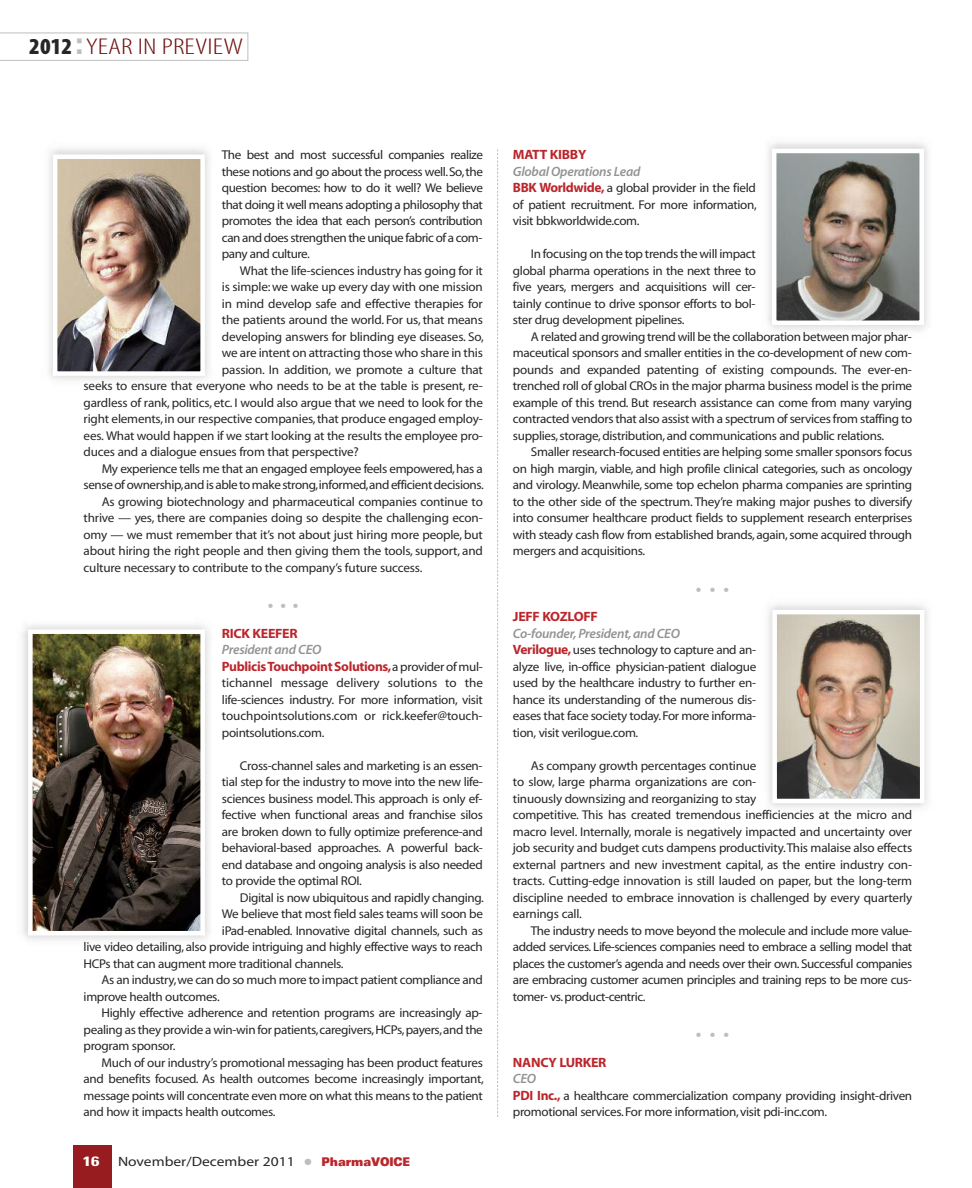
<style>
.page{position:relative;width:972px;height:1188px;background:#fff}
.page>*{position:absolute;margin:0;border:0;box-sizing:border-box;transform-origin:0 0}
.t1{font:22.95px "Myriad MM 215 wt 300 wd";color:#6f100f;scale:1.35 1}
.t2{font:18px "Myriad MM 565 wt 600 wd";color:#bebebe}
.t3{font:13.5px "Myriad MM 700 wt 600 wd";letter-spacing:-.02em;color:#bb262c}
.t4{font:13.5px "Myriad MM It 565 wt 600 wd";letter-spacing:-.02em;color:#939393}
.t5{font:13.5px "Myriad MM 400 wt 600 wd";color:#272627;scale:1.15 1}
.t6{font:700 condensed 13.5px "Univers";color:#fff;scale:1.4 1}
.t7{font:12.75px/16.5px "Myriad MM 400 wt 600 wd";letter-spacing:-.025em;color:#272627;text-align:justify}
.s1{font-family:"Myriad MM 830 wt 300 wd";color:#272627}
.s2{font-family:"Impact";font-size:30px;color:#bebebe}
.s3{font-family:"Myriad MM 400 wt 600 wd";font-size:12.75px;color:#272627}
.s4{color:#bebebe}
.s5{font-family:"Univers";font-weight:900;font-stretch:expanded;font-size:12px;color:#bb262c}
.s6{font-family:"Myriad MM 700 wt 600 wd";font-size:13.5px;color:#bb262c}
</style>
<div class="page">
<div style="left:73px;top:1145px;width:39px;height:43px;background:#961c20"></div>
<svg style="left:0;top:33px;width:248px;height:28px"></svg>
<img style="left:777px;top:154px;width:142px;height:166px">
<div style="left:772px;top:149px;width:152px;height:176px;border:4px solid #fff"></div>
<img style="left:33px;top:634px;width:167px;height:296px">
<div style="left:28px;top:629px;width:177px;height:306px;border:4px solid #fff"></div>
<img style="left:58px;top:160px;width:142px;height:211px">
<div style="left:53px;top:155px;width:152px;height:221px;border:4px solid #fff"></div>
<img style="left:777px;top:615px;width:142px;height:183px">
<div style="left:772px;top:610px;width:152px;height:193px;border:4px solid #fff"></div>
<svg style="left:497px;top:149px;width:1px;height:968px"></svg>
<h1 class="t1" style="left:29px;top:38px;width:160px"><span class="s1">2012</span> <span class="s2">:</span>YEAR IN PREVIEW</h1>
<p class="t7" style="left:222px;top:148px;width:263px">The best and most successful companies realize these notions and go about the process well.So,the question becomes: how to do it well? We believe that doing it well means adopting a philosophy that promotes the idea that each person’s contribution can and does strengthen the unique fabric of a com&shy;pany and culture.</p>
<p class="t7" style="left:240px;top:263px;width:244px">What the life-sciences industry has going for it</p>
<p class="t7" style="left:222px;top:280px;width:263px">is simple:we wake up every day with one mission</p>
<p class="t7" style="left:222px;top:296px;width:263px">in mind develop safe and effective therapies for</p>
<p class="t7" style="left:222px;top:313px;width:263px">the patients around the world. For us, that means</p>
<p class="t7" style="left:222px;top:329px;width:263px">developing answers for blinding eye diseases. So,</p>
<p class="t7" style="left:222px;top:346px;width:263px">we are intent on attracting those who share in this</p>
<p class="t7" style="left:222px;top:362px;width:263px">passion. In addition, we promote a culture that</p>
<p class="t7" style="left:84px;top:379px;width:401px">seeks to ensure that everyone who needs to be at the table is present, re-</p>
<p class="t7" style="left:84px;top:395px;width:401px">gardless of rank, politics, etc. I would also argue that we need to look for the</p>
<p class="t7" style="left:84px;top:412px;width:401px">right elements,in our respective companies,that produce engaged employ-</p>
<p class="t7" style="left:84px;top:428px;width:401px">ees. What would happen if we start looking at the results the employee pro-</p>
<p class="t7" style="left:84px;top:445px;width:277px">duces and a dialogue ensues from that perspective?</p>
<p class="t7" style="left:102px;top:461px;width:383px">My experience tells me that an engaged employee feels empowered,has a</p>
<p class="t7" style="left:84px;top:478px;width:402px">senseofownership,andisabletomakestrong,informed,andefficientdecisions.</p>
<p class="t7" style="left:102px;top:494px;width:383px">As growing biotechnology and pharmaceutical companies continue to</p>
<p class="t7" style="left:84px;top:511px;width:401px">thrive — yes, there are companies doing so despite the challenging econ-</p>
<p class="t7" style="left:84px;top:527px;width:401px">omy — we must remember that it’s not about just hiring more people, but</p>
<p class="t7" style="left:84px;top:544px;width:401px">about hiring the right people and then giving them the tools, support, and</p>
<p class="t7" style="left:84px;top:560px;width:340px">culture necessary to contribute to the company’s future success.</p>
<h2 class="t2" style="left:268px;top:600px;width:32px">•••</h2>
<p class="t3" style="left:222px;top:628px;width:77px">RICK KEEFER</p>
<p class="t4" style="left:222px;top:645px;width:101px">President and CEO</p>
<p class="t3" style="left:222px;top:661px;width:262px">PublicisTouchpointSolutions,<span class="s3">a provider of mul-</span></p>
<p class="t7" style="left:222px;top:676px;width:263px">tichannel message delivery solutions to the life-sciences industry. For more information, visit touchpointsolutions.com or rick.keefer@touch&shy;pointsolutions.com.</p>
<p class="t7" style="left:222px;top:758px;width:263px;text-indent:18px">Cross-channel sales and marketing is an essen&shy;tial step for the industry to move into the new life&shy;sciences business model. This approach is only ef&shy;fective when functional areas and franchise silos are broken down to fully optimize preference-and behavioral-based approaches. A powerful back&shy;end database and ongoing analysis is also needed to provide the optimal ROI.</p>
<p class="t7" style="left:240px;top:890px;width:245px">Digital is now ubiquitous and rapidly changing.</p>
<p class="t7" style="left:222px;top:907px;width:263px">We believe that most field sales teams will soon be</p>
<p class="t7" style="left:222px;top:923px;width:263px">iPad-enabled. Innovative digital channels, such as</p>
<p class="t7" style="left:84px;top:940px;width:401px">live video detailing, also provide intriguing and highly effective ways to reach</p>
<p class="t7" style="left:84px;top:956px;width:262px">HCPs that can augment more traditional channels.</p>
<p class="t7" style="left:102px;top:973px;width:383px">As an industry,we can do so much more to impact patient compliance and</p>
<p class="t7" style="left:84px;top:989px;width:138px">improve health outcomes.</p>
<p class="t7" style="left:102px;top:1006px;width:382px">Highly effective adherence and retention programs are increasingly ap-</p>
<p class="t7" style="left:84px;top:1022px;width:401px">pealing as they provide a win-win for patients,caregivers,HCPs,payers,and the</p>
<p class="t7" style="left:84px;top:1039px;width:93px">program sponsor.</p>
<p class="t7" style="left:102px;top:1055px;width:383px">Much of our industry’s promotional messaging has been product features</p>
<p class="t7" style="left:84px;top:1072px;width:402px">and benefits focused. As health outcomes become increasingly important,</p>
<p class="t7" style="left:84px;top:1088px;width:401px">message points will concentrate even more on what this means to the patient</p>
<p class="t7" style="left:84px;top:1105px;width:194px">and how it impacts health outcomes.</p>
<p class="t6" style="left:83px;top:1156px;width:13px">16</p>
<p class="t5" style="left:118px;top:1156px;width:256px">November/December 2011 <span class="s4">●</span> <span class="s5">PharmaVOICE</span></p>
<p class="t3" style="left:513px;top:150px;width:75px">MATT KIBBY</p>
<p class="t4" style="left:513px;top:166px;width:129px">Global Operations Lead</p>
<p class="t7" style="left:513px;top:181px;width:245px"><span class="s6">BBK Worldwide,</span> a global provider in the field of patient recruitment. For more information, visit bbkworldwide.com.</p>
<p class="t7" style="left:513px;top:247px;width:245px;text-indent:18px">In focusing on the top trends the will impact global pharma operations in the next three to five years, mergers and acquisitions will cer&shy;tainly continue to drive sponsor efforts to bol&shy;ster drug development pipelines.</p>
<p class="t7" style="left:513px;top:329px;width:401px;text-indent:18px">A related and growing trend will be the collaboration between major phar&shy;maceutical sponsors and smaller entities in the co-development of new com&shy;pounds and expanded patenting of existing compounds. The ever-en&shy;trenched roll of global CROs in the major pharma business model is the prime example of this trend. But research assistance can come from many varying contracted vendors that also assist with a spectrum of services from staffing to supplies,storage,distribution,and communications and public relations.</p>
<p class="t7" style="left:513px;top:445px;width:401px;text-indent:18px">Smaller research-focused entities are helping some smaller sponsors focus on high margin, viable, and high profile clinical categories, such as oncology and virology. Meanwhile, some top echelon pharma companies are sprinting to the other side of the spectrum. They’re making major pushes to diversify into consumer healthcare product fields to supplement research enterprises with steady cash flow from established brands,again,some acquired through mergers and acquisitions.</p>
<h2 class="t2" style="left:696px;top:583px;width:35px">•••</h2>
<p class="t3" style="left:513px;top:612px;width:86px">JEFF KOZLOFF</p>
<p class="t4" style="left:513px;top:628px;width:169px">Co-founder,President,and CEO</p>
<p class="t7" style="left:513px;top:643px;width:245px"><span class="s6">Verilogue,</span>uses technology to capture and an&shy;alyze live, in-office physician-patient dialogue used by the healthcare industry to further en&shy;hance its understanding of the numerous dis&shy;eases that face society today.For more informa&shy;tion, visit verilogue.com.</p>
<p class="t7" style="left:513px;top:758px;width:401px;text-align:left;text-indent:18px">As company growth percentages continue<br>to slow, large pharma organizations are con-<br>tinuously downsizing and reorganizing to stay<br>competitive. This has created tremendous inefficiencies at the micro and macro level. Internally, morale is negatively impacted and uncertainty over job security and budget cuts dampens productivity.This malaise also effects external partners and new investment capital, as the entire industry con&shy;tracts. Cutting-edge innovation is still lauded on paper, but the long-term discipline needed to embrace innovation is challenged by every quarterly earnings call.</p>
<p class="t7" style="left:513px;top:923px;width:401px;text-indent:18px">The industry needs to move beyond the molecule and include more value&shy;added services. Life-sciences companies need to embrace a selling model that places the customer’s agenda and needs over their own.Successful companies are embracing customer acumen principles and training reps to be more cus&shy;tomer- vs.product-centric.</p>
<h2 class="t2" style="left:696px;top:1029px;width:35px">•••</h2>
<p class="t3" style="left:513px;top:1057px;width:95px">NANCY LURKER</p>
<p class="t4" style="left:513px;top:1074px;width:25px">CEO</p>
<p class="t7" style="left:513px;top:1088px;width:401px"><span class="s6">PDI Inc.,</span> a healthcare commercialization company providing insight-driven promotional services.For more information,visit pdi-inc.com.</p>
</div>
